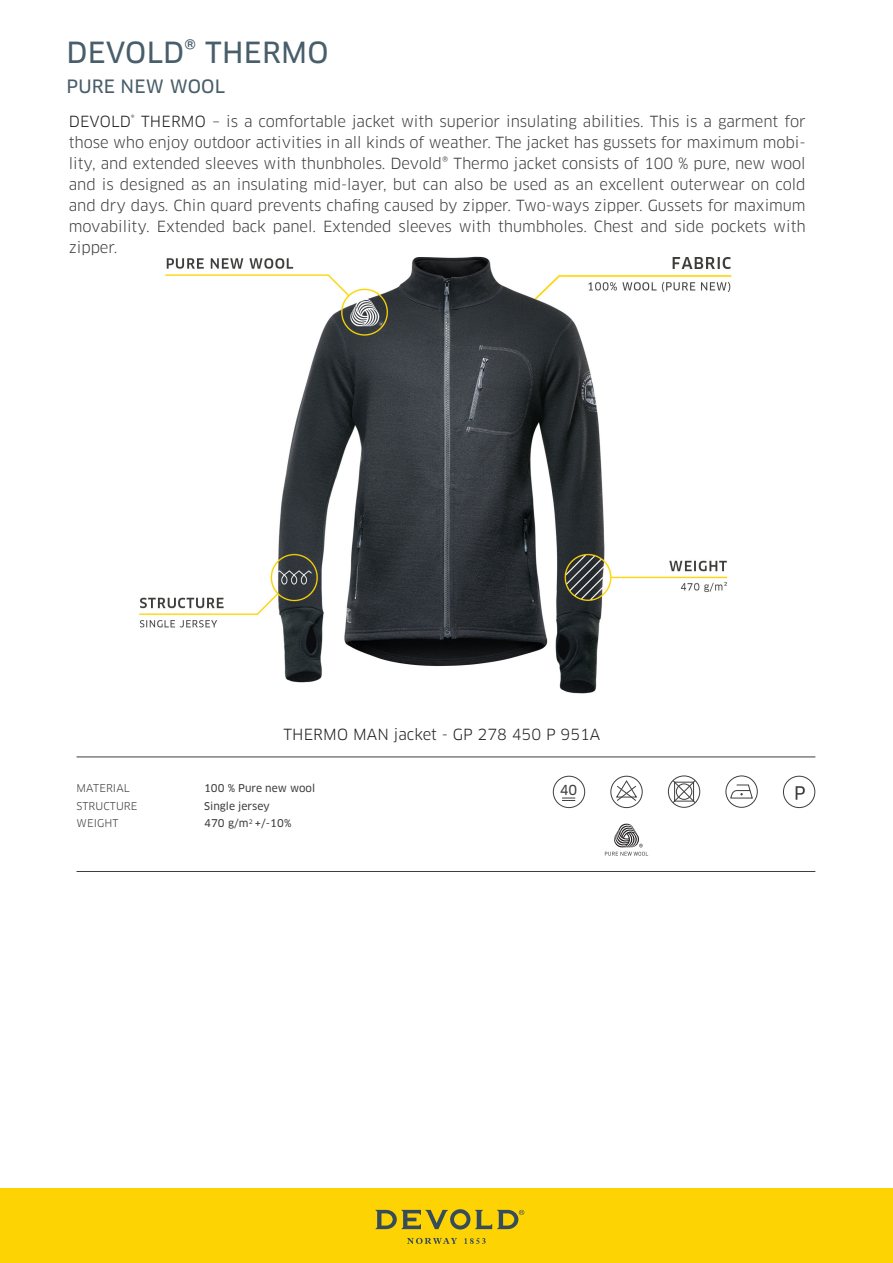
<style>
.page{position:relative;width:893px;height:1263px;background:#fff}
.page>*{position:absolute;margin:0;border:0;box-sizing:border-box;transform-origin:0 0}
.OVER_hvit{font:28.5px "Clan OT News";letter-spacing:.01em;color:#485e6a}
.OVER_hvit-2{font:18px "Clan OT News";letter-spacing:.01em;color:#485e6a}
.t1{font:15px/21px "Clan OT";letter-spacing:-.005em;color:#3e3e3f;text-align:justify}
.t2{font:15px "Clan OT";color:#231f20}
.t3{font:13.5px "Clan OT News";color:#3e3e3f}
.t4{font:10.5px "Clan OT News";color:#3e3e3f}
.t5{font:10.5px "Clan OT";letter-spacing:.01em;color:#3e3e3f}
.s1{color:#231f20}
</style>
<div class="page">
<div style="left:0;top:1188px;width:893px;height:75px;background:#fed304"></div>
<svg style="left:375px;top:1209px;width:149px;height:20px"></svg>
<svg style="left:407px;top:1238px;width:50px;height:6px"></svg>
<svg style="left:464px;top:1238px;width:22px;height:6px"></svg>
<hr style="left:77px;top:871px;width:738px;height:1px;background:#3e3e3f">
<hr style="left:77px;top:756px;width:738px;height:1px;background:#3e3e3f">
<div style="left:610px;top:776px;width:33px;height:32px;border:1px solid #3e3e3f;border-radius:50%"></div>
<svg style="left:615px;top:779px;width:22px;height:22px"></svg>
<div style="left:783px;top:776px;width:32px;height:32px;border:1px solid #3e3e3f;border-radius:50%"></div>
<svg style="left:796px;top:786px;width:9px;height:14px"></svg>
<div style="left:725px;top:775px;width:33px;height:33px;border:1px solid #3e3e3f;border-radius:50%"></div>
<svg style="left:730px;top:784px;width:23px;height:15px"></svg>
<div style="left:553px;top:776px;width:32px;height:32px;border:1px solid #3e3e3f;border-radius:50%"></div>
<svg style="left:562px;top:798px;width:13px;height:3px"></svg>
<div style="left:668px;top:775px;width:32px;height:33px;border:1px solid #3e3e3f;border-radius:50%"></div>
<svg style="left:672px;top:779px;width:24px;height:25px"></svg>
<svg style="left:605px;top:824px;width:43px;height:32px"></svg>
<img style="left:139px;top:256px;width:593px;height:438px">
<p class="OVER_hvit" style="left:66px;top:35px;width:264px">DEVOLD® THERMO</p>
<p class="OVER_hvit-2" style="left:66px;top:76px;width:160px">PURE NEW WOOL</p>
<p class="t1" style="left:69px;top:111px;width:738px"><span class="s1">DEVOLD</span><sup>®</sup> <span class="s1">THERMO</span> – is a comfortable jacket with superior insulating abilities. This is a garment for those who enjoy outdoor activities in all kinds of weather. The jacket has gussets for maximum mobi&shy;lity, and extended sleeves with thunbholes. Devold® Thermo jacket consists of 100 % pure, new wool and is designed as an insulating mid-layer, but can also be used as an excellent outerwear on cold and dry days. Chin quard prevents chafing caused by zipper. Two-ways zipper. Gussets for maximum movability. Extended back panel. Extended sleeves with thumbholes. Chest and side pockets with zipper.</p>
<p class="t2" style="left:283px;top:725px;width:319px">THERMO MAN jacket - GP 278 450 P 951A</p>
<p class="t5" style="left:77px;top:782px;width:55px">MATERIAL</p>
<p class="t4" style="left:204px;top:782px;width:113px">100 % Pure new wool</p>
<p class="t5" style="left:77px;top:799px;width:62px">STRUCTURE</p>
<p class="t4" style="left:204px;top:800px;width:67px">Single jersey</p>
<p class="t5" style="left:77px;top:817px;width:44px">WEIGHT</p>
<p class="t4" style="left:204px;top:817px;width:89px">470 g/m<sup>2</sup> +/-10%</p>
<p class="t3" style="left:560px;top:782px;width:19px">40</p>
</div>
